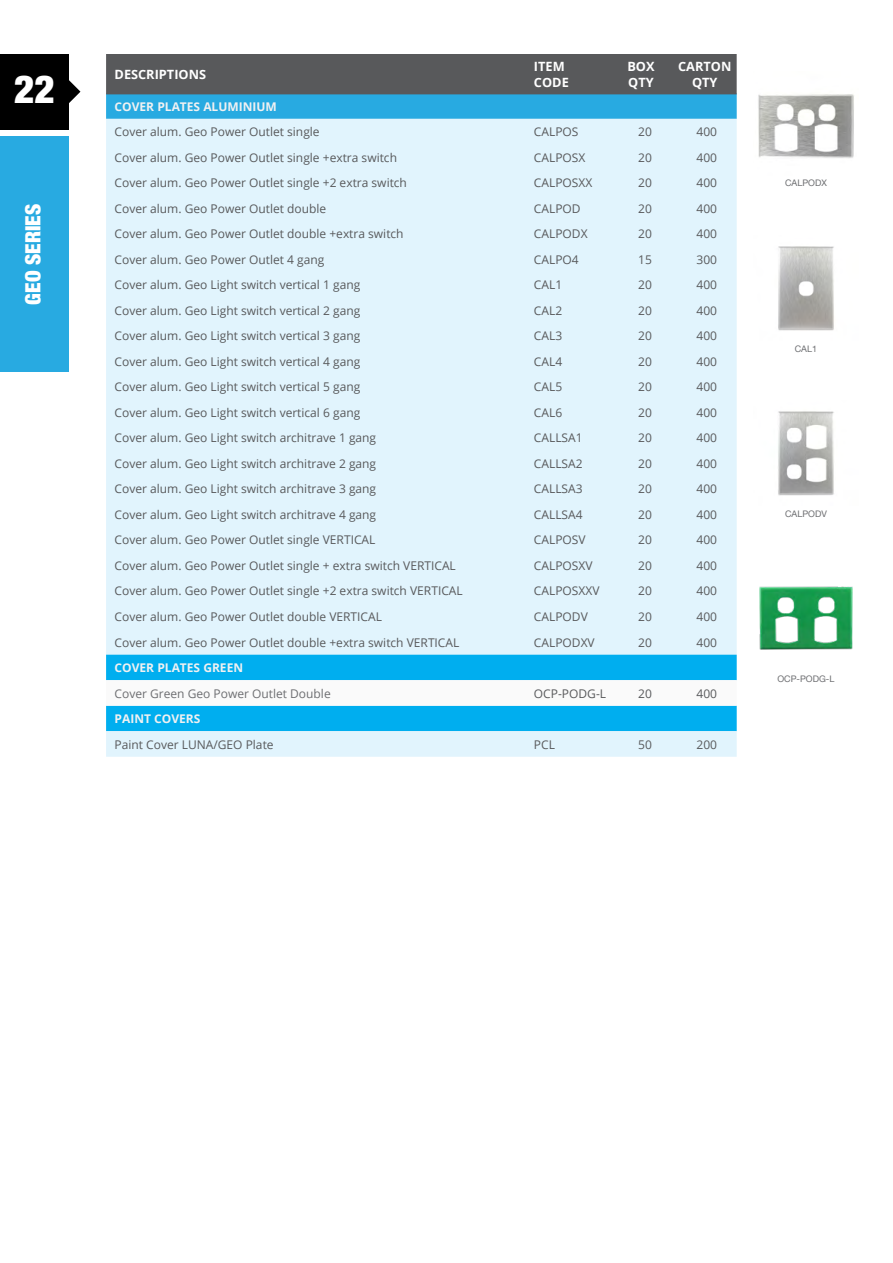
<style>
.page{position:relative;width:893px;height:1263px;background:#fff}
.page>*{position:absolute;margin:0;border:0;box-sizing:border-box;transform-origin:0 0}
.t1{font:900 condensed 39px "Helvetica Neue LT Com";color:#fff}
.t2{font:900 condensed 21px "Helvetica Neue LT Com";color:#fff}
.t3{font:700 12.75px/15.3px "Open Sans";color:#fff}
.t4{font:12px "Open Sans";color:#58595b}
.t5{font:700 12px "Open Sans";color:#f1f1f2}
.t6{font:12px "Open Sans";color:#6d6e71}
.t7{font:9px "Helvetica Neue LT Com";color:#6d6e71}
</style>
<div class="page">
<div style="left:106px;top:119px;width:631px;height:536px;background:#e1f4fd"></div>
<div style="left:106px;top:655px;width:631px;height:76px;background:#00aeef"></div>
<svg style="left:106px;top:680px;width:631px;height:26px"></svg>
<div style="left:106px;top:731px;width:631px;height:26px;background:#e1f4fd"></div>
<svg style="left:106px;top:54px;width:631px;height:65px;background:#46788d"></svg>
<div style="left:0;top:54px;width:69px;height:75px;background:#000"></div>
<div style="left:0;top:137px;width:69px;height:235px;background:#28aae1"></div>
<svg style="left:69px;top:80px;width:11px;height:23px"></svg>
<img style="left:759px;top:586px;width:94px;height:64px">
<img style="left:778px;top:246px;width:56px;height:85px">
<img style="left:758px;top:94px;width:96px;height:64px">
<img style="left:778px;top:411px;width:56px;height:85px">
<h1 class="t1" style="left:14px;top:66px;width:42px">22</h1>
<h2 class="t2" style="left:21px;top:304px;width:102px;rotate:-90deg">GEO SERIES</h2>
<p class="t3" style="left:115px;top:66px;width:93px">DESCRIPTIONS</p>
<p class="t3" style="left:534px;top:59px;width:36px">ITEM<br>CODE</p>
<p class="t3" style="left:627px;top:59px;width:29px">BOX<br>QTY</p>
<p class="t3" style="left:678px;top:59px;width:55px;text-align:center">CARTON<br>QTY</p>
<p class="t5" style="left:115px;top:98px;width:164px">COVER PLATES ALUMINIUM</p>
<p class="t4" style="left:115px;top:124px;width:207px">Cover alum. Geo Power Outlet single</p>
<p class="t4" style="left:534px;top:124px;width:46px">CALPOS</p>
<p class="t4" style="left:638px;top:124px;width:15px">20</p>
<p class="t4" style="left:696px;top:124px;width:22px">400</p>
<p class="t4" style="left:115px;top:149px;width:284px">Cover alum. Geo Power Outlet single +extra switch</p>
<p class="t4" style="left:534px;top:149px;width:53px">CALPOSX</p>
<p class="t4" style="left:638px;top:149px;width:15px">20</p>
<p class="t4" style="left:696px;top:149px;width:22px">400</p>
<p class="t4" style="left:115px;top:175px;width:294px">Cover alum. Geo Power Outlet single +2 extra switch</p>
<p class="t4" style="left:534px;top:175px;width:60px">CALPOSXX</p>
<p class="t4" style="left:638px;top:175px;width:15px">20</p>
<p class="t4" style="left:696px;top:175px;width:22px">400</p>
<p class="t4" style="left:115px;top:200px;width:213px">Cover alum. Geo Power Outlet double</p>
<p class="t4" style="left:534px;top:200px;width:48px">CALPOD</p>
<p class="t4" style="left:638px;top:200px;width:15px">20</p>
<p class="t4" style="left:696px;top:200px;width:22px">400</p>
<p class="t4" style="left:115px;top:226px;width:291px">Cover alum. Geo Power Outlet double +extra switch</p>
<p class="t4" style="left:534px;top:226px;width:55px">CALPODX</p>
<p class="t4" style="left:638px;top:226px;width:15px">20</p>
<p class="t4" style="left:696px;top:226px;width:22px">400</p>
<p class="t4" style="left:115px;top:251px;width:211px">Cover alum. Geo Power Outlet 4 gang</p>
<p class="t4" style="left:534px;top:251px;width:46px">CALPO4</p>
<p class="t4" style="left:638px;top:251px;width:15px">15</p>
<p class="t4" style="left:696px;top:251px;width:22px">300</p>
<p class="t4" style="left:115px;top:277px;width:247px">Cover alum. Geo Light switch vertical 1 gang</p>
<p class="t4" style="left:534px;top:277px;width:30px">CAL1</p>
<p class="t4" style="left:638px;top:277px;width:15px">20</p>
<p class="t4" style="left:696px;top:277px;width:22px">400</p>
<p class="t4" style="left:115px;top:302px;width:247px">Cover alum. Geo Light switch vertical 2 gang</p>
<p class="t4" style="left:534px;top:302px;width:30px">CAL2</p>
<p class="t4" style="left:638px;top:302px;width:15px">20</p>
<p class="t4" style="left:696px;top:302px;width:22px">400</p>
<p class="t4" style="left:115px;top:328px;width:247px">Cover alum. Geo Light switch vertical 3 gang</p>
<p class="t4" style="left:534px;top:328px;width:30px">CAL3</p>
<p class="t4" style="left:638px;top:328px;width:15px">20</p>
<p class="t4" style="left:696px;top:328px;width:22px">400</p>
<p class="t4" style="left:115px;top:353px;width:247px">Cover alum. Geo Light switch vertical 4 gang</p>
<p class="t4" style="left:534px;top:353px;width:30px">CAL4</p>
<p class="t4" style="left:638px;top:353px;width:15px">20</p>
<p class="t4" style="left:696px;top:353px;width:22px">400</p>
<p class="t4" style="left:115px;top:379px;width:247px">Cover alum. Geo Light switch vertical 5 gang</p>
<p class="t4" style="left:534px;top:379px;width:30px">CAL5</p>
<p class="t4" style="left:638px;top:379px;width:15px">20</p>
<p class="t4" style="left:696px;top:379px;width:22px">400</p>
<p class="t4" style="left:115px;top:404px;width:247px">Cover alum. Geo Light switch vertical 6 gang</p>
<p class="t4" style="left:534px;top:404px;width:30px">CAL6</p>
<p class="t4" style="left:638px;top:404px;width:15px">20</p>
<p class="t4" style="left:696px;top:404px;width:22px">400</p>
<p class="t4" style="left:115px;top:430px;width:263px">Cover alum. Geo Light switch architrave 1 gang</p>
<p class="t4" style="left:534px;top:430px;width:50px">CALLSA1</p>
<p class="t4" style="left:638px;top:430px;width:15px">20</p>
<p class="t4" style="left:696px;top:430px;width:22px">400</p>
<p class="t4" style="left:115px;top:455px;width:263px">Cover alum. Geo Light switch architrave 2 gang</p>
<p class="t4" style="left:534px;top:455px;width:50px">CALLSA2</p>
<p class="t4" style="left:638px;top:455px;width:15px">20</p>
<p class="t4" style="left:696px;top:455px;width:22px">400</p>
<p class="t4" style="left:115px;top:481px;width:263px">Cover alum. Geo Light switch architrave 3 gang</p>
<p class="t4" style="left:534px;top:481px;width:50px">CALLSA3</p>
<p class="t4" style="left:638px;top:481px;width:15px">20</p>
<p class="t4" style="left:696px;top:481px;width:22px">400</p>
<p class="t4" style="left:115px;top:506px;width:263px">Cover alum. Geo Light switch architrave 4 gang</p>
<p class="t4" style="left:534px;top:506px;width:50px">CALLSA4</p>
<p class="t4" style="left:638px;top:506px;width:15px">20</p>
<p class="t4" style="left:696px;top:506px;width:22px">400</p>
<p class="t4" style="left:115px;top:532px;width:262px">Cover alum. Geo Power Outlet single VERTICAL</p>
<p class="t4" style="left:534px;top:532px;width:53px">CALPOSV</p>
<p class="t4" style="left:638px;top:532px;width:15px">20</p>
<p class="t4" style="left:696px;top:532px;width:22px">400</p>
<p class="t4" style="left:115px;top:557px;width:343px">Cover alum. Geo Power Outlet single + extra switch VERTICAL</p>
<p class="t4" style="left:534px;top:557px;width:60px">CALPOSXV</p>
<p class="t4" style="left:638px;top:557px;width:15px">20</p>
<p class="t4" style="left:696px;top:557px;width:22px">400</p>
<p class="t4" style="left:115px;top:583px;width:350px">Cover alum. Geo Power Outlet single +2 extra switch VERTICAL</p>
<p class="t4" style="left:534px;top:583px;width:67px">CALPOSXXV</p>
<p class="t4" style="left:638px;top:583px;width:15px">20</p>
<p class="t4" style="left:696px;top:583px;width:22px">400</p>
<p class="t4" style="left:115px;top:608px;width:269px">Cover alum. Geo Power Outlet double VERTICAL</p>
<p class="t4" style="left:534px;top:608px;width:55px">CALPODV</p>
<p class="t4" style="left:638px;top:608px;width:15px">20</p>
<p class="t4" style="left:696px;top:608px;width:22px">400</p>
<p class="t4" style="left:115px;top:634px;width:346px">Cover alum. Geo Power Outlet double +extra switch VERTICAL</p>
<p class="t4" style="left:534px;top:634px;width:62px">CALPODXV</p>
<p class="t4" style="left:638px;top:634px;width:15px">20</p>
<p class="t4" style="left:696px;top:634px;width:22px">400</p>
<p class="t5" style="left:115px;top:659px;width:130px">COVER PLATES GREEN</p>
<p class="t6" style="left:115px;top:685px;width:218px">Cover Green Geo Power Outlet Double</p>
<p class="t4" style="left:534px;top:685px;width:74px">OCP-PODG-L</p>
<p class="t4" style="left:638px;top:685px;width:15px">20</p>
<p class="t4" style="left:696px;top:685px;width:22px">400</p>
<p class="t5" style="left:115px;top:710px;width:87px">PAINT COVERS</p>
<p class="t4" style="left:115px;top:736px;width:161px">Paint Cover LUNA/GEO Plate</p>
<p class="t4" style="left:534px;top:736px;width:23px">PCL</p>
<p class="t4" style="left:638px;top:736px;width:15px">50</p>
<p class="t4" style="left:696px;top:736px;width:22px">200</p>
<p class="t7" style="left:785px;top:178px;width:43px">CALPODX</p>
<p class="t7" style="left:795px;top:344px;width:24px">CAL1</p>
<p class="t7" style="left:785px;top:508px;width:43px">CALPODV</p>
<p class="t7" style="left:777px;top:673px;width:59px">OCP-PODG-L</p>
</div>
